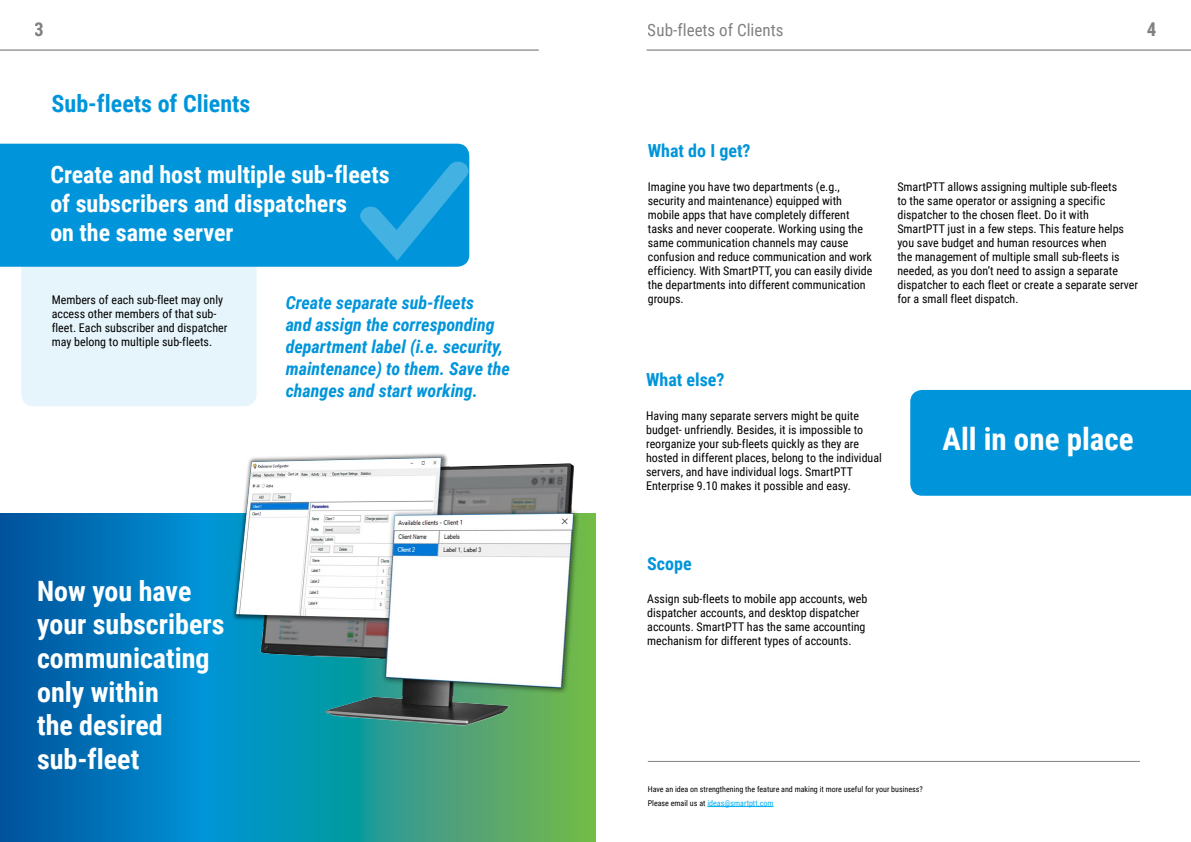
<style>
.page{position:relative;width:1191px;height:842px;background:#fff}
.page>*{position:absolute;margin:0;border:0;box-sizing:border-box;transform-origin:0 0}
.t1{font:700 31px "Roboto Condensed";color:#fff}
.t2{font:700 28px/33.6px "Roboto Condensed";color:#fff}
.t3{font:700 24px/29px "Roboto Condensed";color:#fff}
.t4{font:700 24px "Roboto Condensed";color:#0095da}
.t5{font:700 19px "Roboto Condensed";color:#000}
.t6{font:italic 700 18px/22px "Roboto Condensed";color:#0095da}
.t7{font:700 18px "Roboto Condensed";color:#0095da}
.t8{font:17px "Roboto Condensed";color:#000}
.t9{font:12px/14px "Roboto Condensed";color:#000}
.t10{font:8px/13.5px "Roboto Condensed";color:#000}
.s1{color:#00aeef}
</style>
<div class="page">
<hr style="left:646px;top:50px;width:545px;height:1px;background:#000">
<hr style="left:0;top:50px;width:539px;height:1px;background:#000">
<div style="left:21px;top:243px;width:236px;height:163px;background:#e6f4fb;border-radius:12px"></div>
<div style="left:0;top:144px;width:469px;height:123px;background:#0095da"></div>
<svg style="left:0;top:513px;width:595px;height:329px;background:#1183aa"></svg>
<svg style="left:360px;top:160px;width:108px;height:101px;background:#129cdc"></svg>
<div style="left:910px;top:390px;width:281px;height:106px;background:#0095da"></div>
<hr style="left:707px;top:806px;width:66px;height:1px;background:#00aeef">
<hr style="left:648px;top:761px;width:492px;height:1px;background:#000">
<img style="left:231px;top:453px;width:365px;height:283px">
<h3 class="t5" style="left:35px;top:16px;width:11px">3</h3>
<h3 class="t5" style="left:1146px;top:16px;width:11px">4</h3>
<h3 class="t8" style="left:648px;top:18px;width:137px">Sub-fleets of Clients</h3>
<h3 class="t4" style="left:52px;top:86px;width:200px">Sub-fleets of Clients</h3>
<h3 class="t3" style="left:50px;top:159px;width:341px">Create and host multiple sub-fleets of subscribers and dispatchers<br>on the same server</h3>
<p class="t9" style="left:52px;top:292px;width:177px">Members of each sub-fleet may only access other members of that sub&shy;fleet. Each subscriber and dispatcher may belong to multiple sub-fleets.</p>
<h3 class="t6" style="left:286px;top:291px;width:226px">Create separate sub-fleets<br>and assign the corresponding department label (i.e. security, maintenance) to them. Save the changes and start working.</h3>
<h2 class="t2" style="left:37px;top:573px;width:189px">Now you have your subscribers communicating only within<br>the desired sub-fleet</h2>
<h3 class="t7" style="left:648px;top:138px;width:104px">What do I get?</h3>
<p class="t9" style="left:648px;top:179px;width:226px">Imagine you have two departments (e.g., security and maintenance) equipped with mobile apps that have completely different tasks and never cooperate. Working using the same communication channels may cause confusion and reduce communication and work efficiency. With SmartPTT, you can easily divide the departments into different communication groups.</p>
<p class="t9" style="left:897px;top:179px;width:242px">SmartPTT allows assigning multiple sub-fleets<br>to the same operator or assigning a specific dispatcher to the chosen fleet. Do it with SmartPTT just in a few steps. This feature helps you save budget and human resources when<br>the management of multiple small sub-fleets is needed, as you don’t need to assign a separate dispatcher to each fleet or create a separate server for a small fleet dispatch.</p>
<h3 class="t7" style="left:646px;top:367px;width:80px">What else?</h3>
<p class="t9" style="left:646px;top:408px;width:237px">Having many separate servers might be quite budget- unfriendly. Besides, it is impossible to reorganize your sub-fleets quickly as they are hosted in different places, belong to the individual servers, and have individual logs. SmartPTT Enterprise 9.10 makes it possible and easy.</p>
<h3 class="t7" style="left:647px;top:551px;width:46px">Scope</h3>
<p class="t9" style="left:647px;top:592px;width:222px">Assign sub-fleets to mobile app accounts, web dispatcher accounts, and desktop dispatcher accounts. SmartPTT has the same accounting mechanism for different types of accounts.</p>
<h1 class="t1" style="left:942px;top:417px;width:192px">All in one place</h1>
<p class="t10" style="left:648px;top:782px;width:276px">Have an idea on strengthening the feature and making it more useful for your business?<br>Please email us at <span class="s1">ideas@smartptt.com</span></p>
</div>
